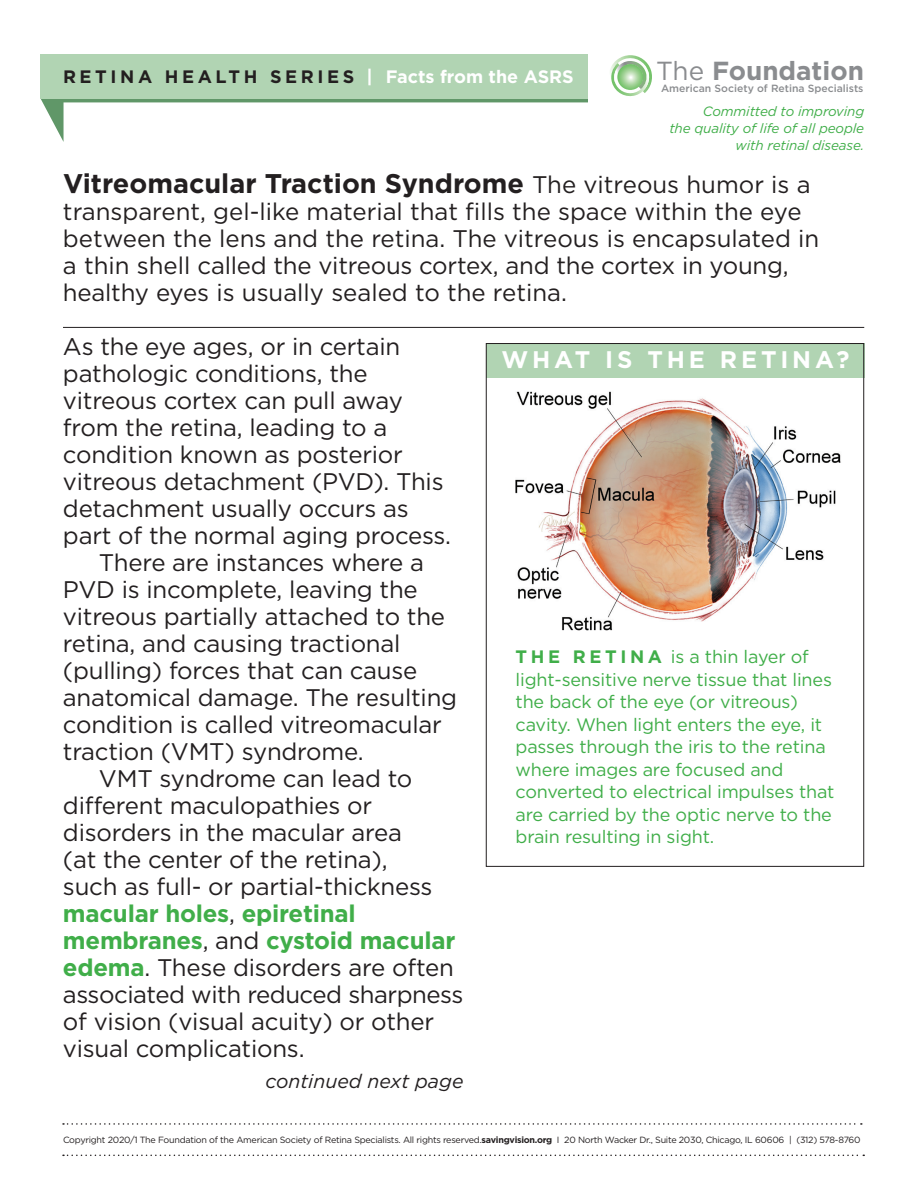
<style>
.page{position:relative;width:918px;height:1188px;background:#fff}
.page>*{position:absolute;margin:0;border:0;box-sizing:border-box;transform-origin:0 0}
.t1{font:700 27px "Gotham";color:#231f20}
.t2{font:700 26.1px "Gotham";color:#8a8c8f}
.t3{font:24px/27px "Gotham";letter-spacing:-.01em;color:#231f20}
.t4{font:700 24px "Gotham";letter-spacing:-.01em;color:#40ae49}
.t5{font:700 24px "Gotham";letter-spacing:.16em;color:#fff}
.t6{font:italic 19.5px "Gotham";color:#231f20}
.t7{font:18px/22.5px "Gotham";letter-spacing:-.01em;color:#40ae49}
.t8{font:700 18px "Gotham";letter-spacing:.2em;color:#231f20}
.t9{font:italic 13.5px/17.2px "Gotham";letter-spacing:-.01em;color:#40ae49;text-align:right}
.t10{font:500 10.5px "Gotham";color:#8a8c8f}
.t11{font:9px "Gotham";letter-spacing:-.03em;color:#231f20}
.s1{color:#fff}
.s2{font-weight:400}
.s3{font-weight:400;font-size:24px}
.s4{font-weight:400;color:#231f20}
.s5{font-weight:700;color:#40ae49}
.s6{font-weight:700}
</style>
<div class="page">
<svg style="left:41px;top:99px;width:23px;height:43px"></svg>
<hr style="left:54px;top:98px;width:534px;height:4px;background:#609768">
<div style="left:40px;top:54px;width:548px;height:45px;background:#b1d4b3"></div>
<hr style="left:63px;top:327px;width:801px;height:1px;background:#231f20">
<svg style="left:610px;top:55px;width:42px;height:42px"></svg>
<svg style="left:617px;top:64px;width:26px;height:26px"></svg>
<img style="left:515px;top:391px;width:326px;height:240px">
<div style="left:486px;top:343px;width:378px;height:35px;background:#b1d4b3"></div>
<svg style="left:63px;top:1123px;width:799px;height:2px"></svg>
<svg style="left:63px;top:1155px;width:801px;height:1px"></svg>
<p class="t8" style="left:63px;top:65px;width:512px">RETINA HEALTH SERIES <span class="s1">| Factsfrom the ASRS</span></p>
<p class="t2" style="left:656px;top:55px;width:209px"><span class="s2">The</span> Foundation</p>
<p class="t10" style="left:661px;top:82px;width:204px">American Society of Retina Specialists</p>
<p class="t9" style="left:669px;top:102px;width:196px">Committed to improving<br>the quality of life of all people with retinal disease.</p>
<p class="t1" style="left:63px;top:165px;width:749px">Vitreomacular Traction Syndrome <span class="s3">The vitreous humor is a</span></p>
<p class="t3" style="left:63px;top:197px;width:758px">transparent, gel-like material that fills the space within the eye between the lens and the retina. The vitreous is encapsulated in a thin shell called the vitreous cortex, and the cortex in young, healthy eyes is usually sealed to the retina.</p>
<p class="t3" style="left:63px;top:332px;width:339px">As the eye ages, or in certain</p>
<p class="t3" style="left:63px;top:359px;width:306px">pathologic conditions, the</p>
<p class="t3" style="left:63px;top:386px;width:341px">vitreous cortex can pull away</p>
<p class="t3" style="left:63px;top:413px;width:326px">from the retina, leading to a</p>
<p class="t3" style="left:63px;top:440px;width:341px">condition known as posterior</p>
<p class="t3" style="left:63px;top:467px;width:382px">vitreous detachment (PVD). This</p>
<p class="t3" style="left:63px;top:494px;width:347px">detachment usually occurs as</p>
<p class="t3" style="left:63px;top:521px;width:390px">part of the normal aging process.</p>
<p class="t3" style="left:99px;top:548px;width:327px">There are instances where a</p>
<p class="t3" style="left:63px;top:575px;width:356px">PVD is incomplete, leaving the</p>
<p class="t3" style="left:63px;top:602px;width:384px">vitreous partially attached to the</p>
<p class="t3" style="left:63px;top:629px;width:339px">retina, and causing tractional</p>
<p class="t3" style="left:63px;top:656px;width:356px">(pulling) forces that can cause</p>
<p class="t3" style="left:63px;top:683px;width:396px">anatomical damage. The resulting</p>
<p class="t3" style="left:63px;top:710px;width:380px">condition is called vitreomacular</p>
<p class="t3" style="left:63px;top:737px;width:302px">traction (VMT) syndrome.</p>
<p class="t3" style="left:99px;top:764px;width:315px">VMT syndrome can lead to</p>
<p class="t3" style="left:63px;top:791px;width:311px">different maculopathies or</p>
<p class="t3" style="left:63px;top:818px;width:340px">disorders in the macular area</p>
<p class="t3" style="left:63px;top:845px;width:326px">(at the center of the retina),</p>
<p class="t3" style="left:63px;top:872px;width:371px">such as full- or partial-thickness</p>
<p class="t4" style="left:63px;top:897px;width:294px">macular holes<span class="s4">,</span> epiretinal</p>
<p class="t4" style="left:63px;top:924px;width:394px">membranes<span class="s4">, and</span> cystoid macular</p>
<p class="t3" style="left:63px;top:953px;width:392px"><span class="s5">edema</span>. These disorders are often</p>
<p class="t3" style="left:63px;top:980px;width:402px">associated with reduced sharpness</p>
<p class="t3" style="left:63px;top:1007px;width:373px">of vision (visual acuity) or other</p>
<p class="t3" style="left:63px;top:1034px;width:243px">visual complications.</p>
<p class="t5" style="left:501px;top:344px;width:350px">WHAT IS THE RETINA?</p>
<p class="t7" style="left:516px;top:645px;width:320px"><span class="s6">T H E R E T I N A</span> is a thin layer of light-sensitive nerve tissue that lines the back of the eye (or vitreous) cavity. When light enters the eye, it passes through the iris to the retina where images are focused and converted to electrical impulses that are carried by the optic nerve to the brain resulting in sight.</p>
<p class="t6" style="left:265px;top:1068px;width:200px">continued next page</p>
<p class="t11" style="left:63px;top:1134px;width:799px">Copyright 2020/1 The Foundation of the American Society of Retina Specialists. All rights reserved.<span class="s6">savingvision.org</span> I 20 North Wacker Dr., Suite 2030, Chicago, IL 60606 | (312) 578-8760</p>
</div>
